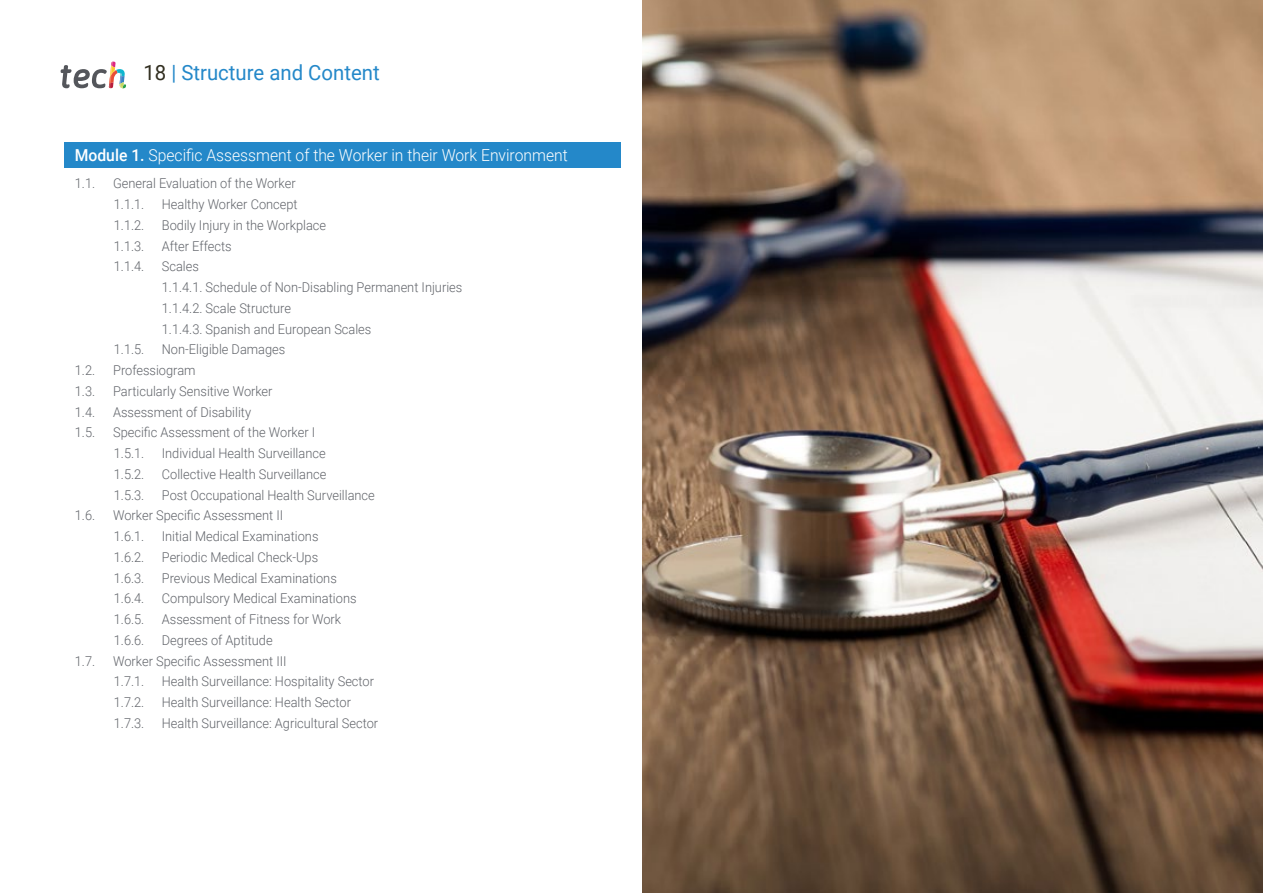
<style>
.page{position:relative;width:1263px;height:893px;background:#fff}
.page>*{position:absolute;margin:0;border:0;box-sizing:border-box;transform-origin:0 0}
.t1{font:21px "Roboto";color:#2488c9}
.t2{font:300 16.5px "Roboto";color:#fff;scale:.95 1}
.t3{font:300 13.5px/20.7px "Roboto";color:#61646a;scale:.95 1}
.s1{color:#312e20}
.s2{font-weight:500}
</style>
<div class="page">
<div style="left:64px;top:142px;width:557px;height:25px;background:#2488c9"></div>
<img style="left:642px;top:0;width:621px;height:893px">
<svg style="left:61px;top:62px;width:65px;height:27px"></svg>
<h1 class="t1" style="left:144px;top:57px;width:238px"><span class="s1">18</span> | Structure and Content</h1>
<p class="t2" style="left:75px;top:144px;width:520px"><span class="s2">Module 1.</span> Specific Assessment of the Worker in their Work Environment</p>
<p class="t3" style="left:75px;top:173px;width:23px">1.1.</p>
<p class="t3" style="left:113px;top:173px;width:194px">General Evaluation of the Worker<br>1.1.1.</p>
<p class="t3" style="left:162px;top:193px;width:144px">Healthy Worker Concept</p>
<p class="t3" style="left:114px;top:214px;width:34px">1.1.2.</p>
<p class="t3" style="left:162px;top:214px;width:174px">Bodily Injury in the Workplace</p>
<p class="t3" style="left:114px;top:235px;width:34px">1.1.3.</p>
<p class="t3" style="left:162px;top:235px;width:75px">After Effects</p>
<p class="t3" style="left:114px;top:256px;width:34px">1.1.4.</p>
<p class="t3" style="left:162px;top:256px;width:318px">Scales<br>1.1.4.1. Schedule of Non-Disabling Permanent Injuries<br>1.1.4.2. Scale Structure<br>1.1.4.3. Spanish and European Scales</p>
<p class="t3" style="left:114px;top:339px;width:34px">1.1.5.</p>
<p class="t3" style="left:162px;top:339px;width:132px">Non-Eligible Damages</p>
<p class="t3" style="left:75px;top:359px;width:23px">1.2.</p>
<p class="t3" style="left:113px;top:359px;width:88px">Professiogram</p>
<p class="t3" style="left:75px;top:380px;width:23px">1.3.</p>
<p class="t3" style="left:113px;top:380px;width:169px">Particularly Sensitive Worker</p>
<p class="t3" style="left:75px;top:401px;width:23px">1.4.</p>
<p class="t3" style="left:113px;top:401px;width:147px">Assessment of Disability</p>
<p class="t3" style="left:75px;top:422px;width:23px">1.5.</p>
<p class="t3" style="left:113px;top:422px;width:214px">Specific Assessment of the Worker I<br>1.5.1.</p>
<p class="t3" style="left:162px;top:442px;width:174px">Individual Health Surveillance</p>
<p class="t3" style="left:114px;top:463px;width:34px">1.5.2.</p>
<p class="t3" style="left:162px;top:463px;width:175px">Collective Health Surveillance</p>
<p class="t3" style="left:114px;top:484px;width:34px">1.5.3.</p>
<p class="t3" style="left:162px;top:484px;width:226px">Post Occupational Health Surveillance</p>
<p class="t3" style="left:75px;top:505px;width:23px">1.6.</p>
<p class="t3" style="left:113px;top:505px;width:181px">Worker Specific Assessment II<br>1.6.1.</p>
<p class="t3" style="left:162px;top:525px;width:166px">Initial Medical Examinations</p>
<p class="t3" style="left:114px;top:546px;width:34px">1.6.2.</p>
<p class="t3" style="left:162px;top:546px;width:166px">Periodic Medical Check-Ups</p>
<p class="t3" style="left:114px;top:567px;width:34px">1.6.3.</p>
<p class="t3" style="left:162px;top:567px;width:186px">Previous Medical Examinations</p>
<p class="t3" style="left:114px;top:588px;width:34px">1.6.4.</p>
<p class="t3" style="left:162px;top:588px;width:206px">Compulsory Medical Examinations</p>
<p class="t3" style="left:114px;top:608px;width:34px">1.6.5.</p>
<p class="t3" style="left:162px;top:608px;width:190px">Assessment of Fitness for Work</p>
<p class="t3" style="left:114px;top:629px;width:34px">1.6.6.</p>
<p class="t3" style="left:162px;top:629px;width:118px">Degrees of Aptitude</p>
<p class="t3" style="left:75px;top:650px;width:23px">1.7.</p>
<p class="t3" style="left:113px;top:650px;width:184px">Worker Specific Assessment III<br>1.7.1.</p>
<p class="t3" style="left:162px;top:671px;width:225px">Health Surveillance: Hospitality Sector</p>
<p class="t3" style="left:114px;top:691px;width:34px">1.7.2.</p>
<p class="t3" style="left:162px;top:691px;width:201px">Health Surveillance: Health Sector</p>
<p class="t3" style="left:114px;top:712px;width:34px">1.7.3.</p>
<p class="t3" style="left:162px;top:712px;width:229px">Health Surveillance: Agricultural Sector</p>
</div>
